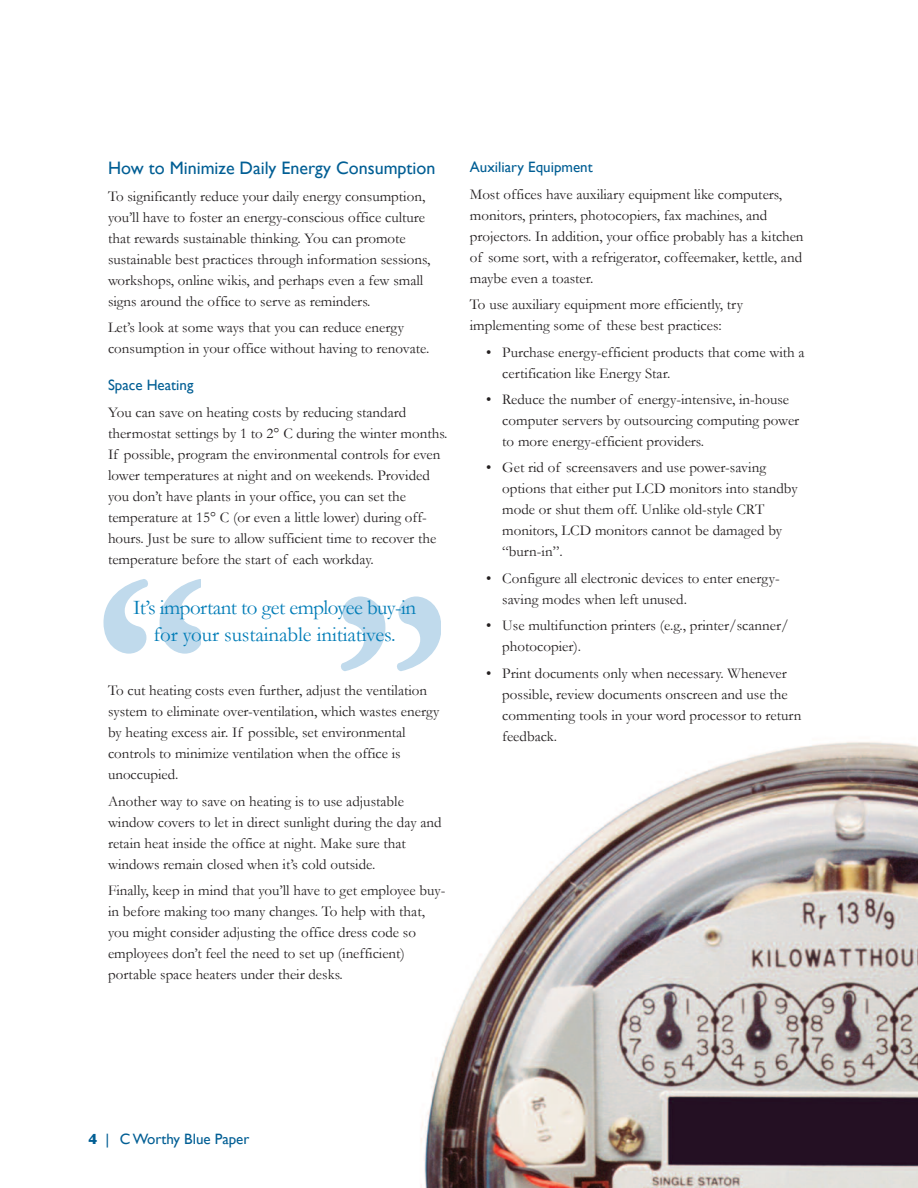
<style>
.page{position:relative;width:918px;height:1188px;background:#fff}
.page>*{position:absolute;margin:0;border:0;box-sizing:border-box;transform-origin:0 0}
.t1{font:21px/27px "Garamond";letter-spacing:-.01em;color:#007cb7;text-align:center}
.t2{font:18px "Gill Sans";color:#005e94}
.t3{font:15px/21px "Garamond";color:#231f20}
.t4{font:15px "Gill Sans";color:#005e94}
.t5{font:700 15px "Gill Sans";color:#005e94}
.s1{font-weight:400}
</style>
<div class="page">
<img style="left:420px;top:742px;width:498px;height:446px">
<svg style="left:341px;top:596px;width:100px;height:75px"></svg>
<svg style="left:104px;top:579px;width:96px;height:75px"></svg>
<p class="t2" style="left:108px;top:158px;width:329px">How to Minimize Daily Energy Consumption</p>
<p class="t3" style="left:108px;top:186px;width:324px">To significantly reduce your daily energy consumption, you’ll have to foster an energy-conscious office culture that rewards sustainable thinking. You can promote sustainable best practices through information sessions, workshops, online wikis, and perhaps even a few small signs around the office to serve as reminders.</p>
<p class="t3" style="left:108px;top:317px;width:323px">Let’s look at some ways that you can reduce energy consumption in your office without having to renovate.</p>
<p class="t4" style="left:108px;top:377px;width:87px">Space Heating</p>
<p class="t3" style="left:108px;top:402px;width:341px">You can save on heating costs by reducing standard thermostat settings by 1 to 2° C during the winter months.<br>If possible, program the environmental controls for even lower temperatures at night and on weekends. Provided you don’t have plants in your office, you can set the temperature at 15° C (or even a little lower) during off&shy;hours. Just be sure to allow sufficient time to recover the temperature before the start of each workday.</p>
<h1 class="t1" style="left:133px;top:594px;width:285px">It’s important to get employee buy-in for your sustainable initiatives.</h1>
<p class="t3" style="left:108px;top:680px;width:333px">To cut heating costs even further, adjust the ventilation system to eliminate over-ventilation, which wastes energy by heating excess air. If possible, set environmental controls to minimize ventilation when the office is unoccupied.</p>
<p class="t3" style="left:108px;top:791px;width:335px">Another way to save on heating is to use adjustable window covers to let in direct sunlight during the day and retain heat inside the office at night. Make sure that windows remain closed when it’s cold outside.</p>
<p class="t3" style="left:108px;top:880px;width:339px">Finally, keep in mind that you’ll have to get employee buy&shy;in before making too many changes. To help with that, you might consider adjusting the office dress code so employees don’t feel the need to set up (inefficient) portable space heaters under their desks.</p>
<p class="t4" style="left:470px;top:159px;width:124px">Auxiliary Equipment</p>
<p class="t3" style="left:470px;top:184px;width:335px">Most offices have auxiliary equipment like computers, monitors, printers, photocopiers, fax machines, and projectors. In addition, your office probably has a kitchen of some sort, with a refrigerator, coffeemaker, kettle, and maybe even a toaster.</p>
<p class="t3" style="left:470px;top:294px;width:275px">To use auxiliary equipment more efficiently, try implementing some of these best practices:</p>
<p class="t3" style="left:502px;top:342px;width:304px;text-indent:-16px">• Purchase energy-efficient products that come with a certification like Energy Star.</p>
<p class="t3" style="left:502px;top:389px;width:299px;text-indent:-16px">• Reduce the number of energy-intensive, in-house computer servers by outsourcing computing power to more energy-efficient providers.</p>
<p class="t3" style="left:502px;top:457px;width:297px;text-indent:-16px">• Get rid of screensavers and use power-saving options that either put LCD monitors into standby mode or shut them off. Unlike old-style CRT monitors, LCD monitors cannot be damaged by “burn-in”.</p>
<p class="t3" style="left:502px;top:568px;width:279px;text-indent:-16px">• Configure all electronic devices to enter energy&shy;saving modes when left unused.</p>
<p class="t3" style="left:502px;top:615px;width:288px;text-indent:-16px">• Use multifunction printers (e.g., printer/scanner/ photocopier).</p>
<p class="t3" style="left:502px;top:663px;width:301px;text-indent:-16px">• Print documents only when necessary. Whenever possible, review documents onscreen and use the commenting tools in your word processor to return feedback.</p>
<p class="t5" style="left:88px;top:1131px;width:23px">4 <span class="s1">|</span></p>
<p class="t4" style="left:120px;top:1131px;width:131px">CWorthy Blue Paper</p>
</div>
